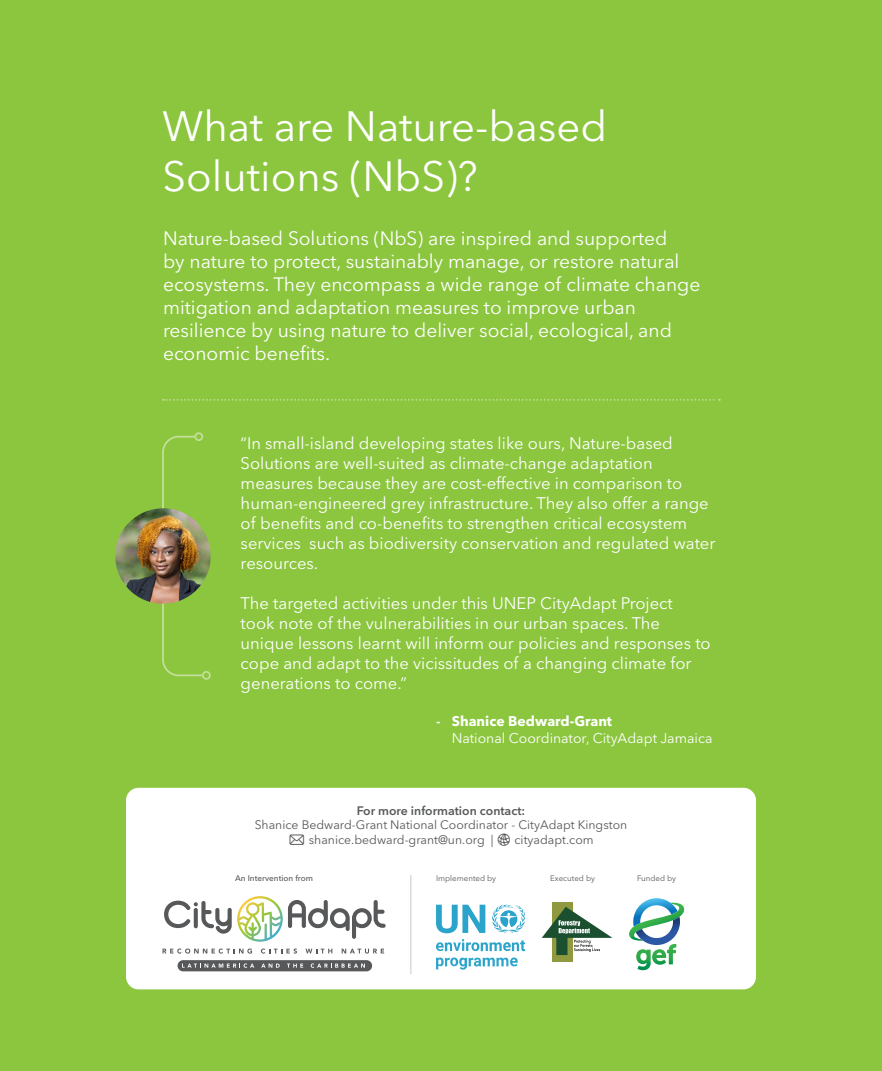
<style>
.page{position:relative;width:882px;height:1071px;background:#8bc63e}
.page>*{position:absolute;margin:0;border:0;box-sizing:border-box;transform-origin:0 0}
.t1{font:42px/50.4px "Avenir Next LT Pro";color:#fff}
.t2{font:19.25px/23.1px "Avenir Next LT Pro";color:#fff}
.t3{font:16.62px/19.9px "Avenir Next LT Pro";color:#fff}
.t4{font:14px "Avenir Next LT Pro";color:#fff}
.t5{font:700 14px "Avenir Next LT Pro";color:#fff}
.t6{font:12.25px "Avenir Next LT Pro";color:#57585a}
.t7{font:600 12.25px "Avenir Next LT Pro";color:#57585a}
.t8{font:500 8.22px "Avenir Next LT Pro";color:#57585a}
.t9{font:8.05px "Avenir Next LT Pro";color:#57585a}
.s1{font-weight:600}
</style>
<div class="page">
<div style="left:126px;top:788px;width:630px;height:201px;background:#fff;border-radius:13px"></div>
<svg style="left:164px;top:896px;width:222px;height:46px"></svg>
<div style="left:178px;top:960px;width:194px;height:11px;background:#57585a;border-radius:6px"></div>
<svg style="left:182px;top:963px;width:72px;height:5px"></svg>
<svg style="left:261px;top:964px;width:19px;height:4px"></svg>
<svg style="left:287px;top:964px;width:16px;height:4px"></svg>
<svg style="left:311px;top:963px;width:54px;height:5px"></svg>
<svg style="left:163px;top:949px;width:89px;height:5px"></svg>
<svg style="left:261px;top:949px;width:36px;height:5px"></svg>
<svg style="left:306px;top:949px;width:26px;height:4px"></svg>
<svg style="left:342px;top:949px;width:42px;height:5px"></svg>
<svg style="left:436px;top:905px;width:89px;height:65px"></svg>
<svg style="left:629px;top:898px;width:56px;height:72px"></svg>
<hr style="left:411px;top:876px;width:1px;height:98px;background:#c7c8ca">
<div style="left:552px;top:902px;width:20px;height:59px;background:#919940"></div>
<svg style="left:542px;top:907px;width:71px;height:48px"></svg>
<svg style="left:162px;top:435px;width:42px;height:242px"></svg>
<div style="left:194px;top:432px;width:9px;height:9px;border:2px solid #c4df9b;border-radius:50%"></div>
<div style="left:202px;top:671px;width:9px;height:9px;border:2px solid #c4df9b;border-radius:50%"></div>
<img style="left:115px;top:508px;width:96px;height:96px;border-radius:48px">
<svg style="left:163px;top:399px;width:557px;height:2px"></svg>
<p class="t1" style="left:163px;top:101px;width:446px">What are Nature-based<br>Solutions (NbS)?</p>
<p class="t2" style="left:163px;top:226px;width:539px">Nature-based Solutions (NbS) are inspired and supported<br>by nature to protect, sustainably manage, or restore natural ecosystems. They encompass a wide range of climate change mitigation and adaptation measures to improve urban resilience by using nature to deliver social, ecological, and economic benefits.</p>
<p class="t3" style="left:241px;top:433px;width:476px">“In small-island developing states like ours, Nature-based Solutions are well-suited as climate-change adaptation measures because they are cost-effective in comparison to human-engineered grey infrastructure. They also offer a range of benefits and co-benefits to strengthen critical ecosystem services such as biodiversity conservation and regulated water resources.</p>
<p class="t3" style="left:241px;top:593px;width:472px">The targeted activities under this UNEP CityAdapt Project took note of the vulnerabilities in our urban spaces. The unique lessons learnt will inform our policies and responses to cope and adapt to the vicissitudes of a changing climate for generations to come.”</p>
<p class="t5" style="left:436px;top:713px;width:178px"><span class="s1">-</span> Shanice Bedward-Grant</p>
<p class="t4" style="left:452px;top:730px;width:262px">National Coordinator, CityAdapt Jamaica</p>
<p class="t7" style="left:357px;top:803px;width:170px">For more information contact:</p>
<p class="t6" style="left:255px;top:818px;width:374px">Shanice Bedward-Grant National Coordinator - CityAdapt Kingston</p>
<p class="t6" style="left:309px;top:833px;width:186px">shanice.bedward-grant@un.org |</p>
<p class="t6" style="left:515px;top:833px;width:81px">cityadapt.com</p>
<p class="t8" style="left:235px;top:874px;width:79px">An Intervention from</p>
<p class="t9" style="left:436px;top:873px;width:62px">Implemented by</p>
<p class="t9" style="left:550px;top:873px;width:46px">Executed by</p>
<p class="t9" style="left:637px;top:873px;width:41px">Funded by</p>
</div>
